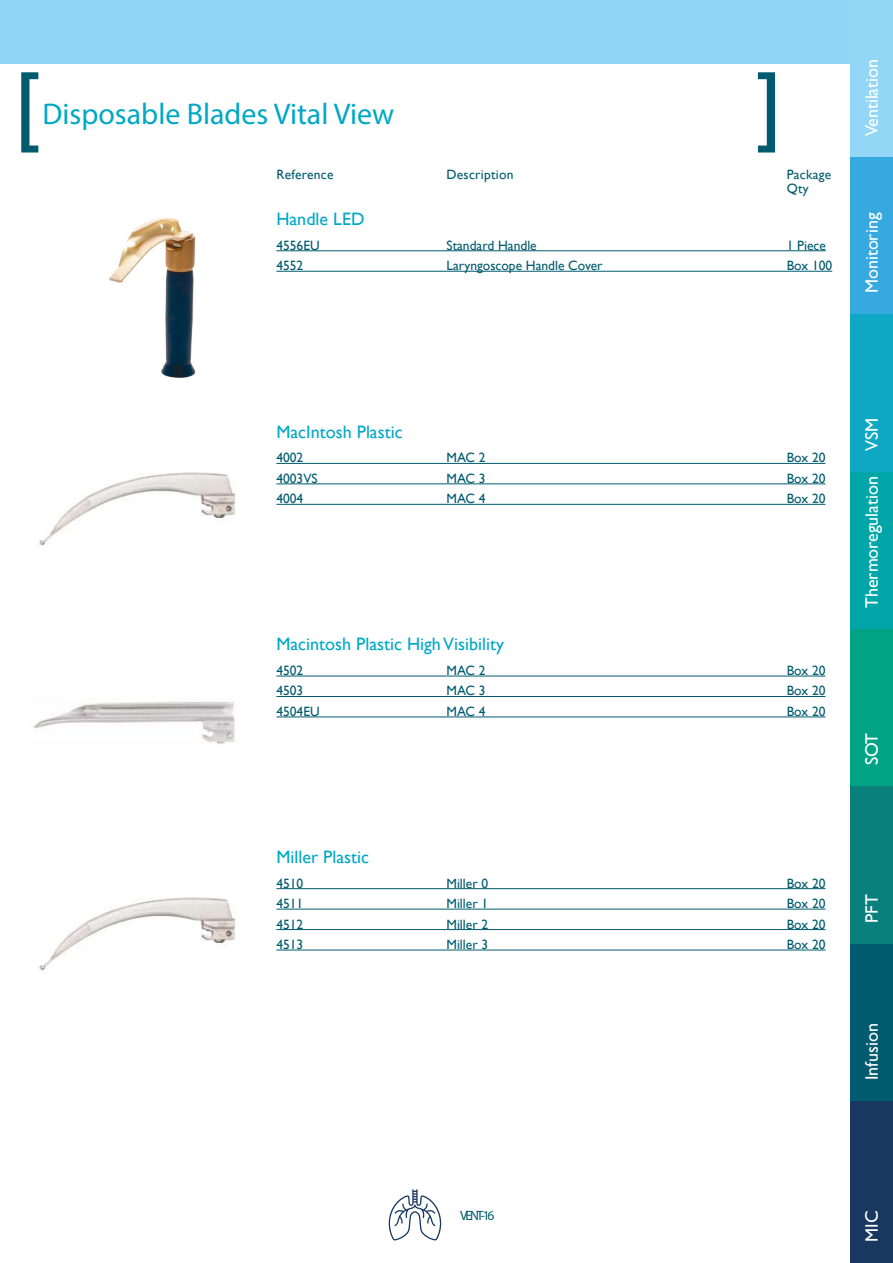
<style>
.page{position:relative;width:893px;height:1263px;background:#fff}
.page>*{position:absolute;margin:0;border:0;box-sizing:border-box;transform-origin:0 0}
.Item_Heading_1{font:30px "Myriad Pro";color:#00a8c5}
.Item_Heading_2{font:18px "Gill Sans";color:#00a8c5}
.t1{font:18px "Gill Sans";color:#fff}
.Item_General{font:13.5px "Gill Sans";color:#005b6e}
.Item_General-2{font:13.5px "Gill Sans";letter-spacing:.02em;color:#005b6e}
.t2{font:13.5px "Myriad Pro";letter-spacing:-.155em;color:#005b6e}
</style>
<div class="page">
<div style="left:0;top:0;width:893px;height:64px;background:#93d5f6"></div>
<svg style="left:389px;top:1189px;width:52px;height:51px"></svg>
<div style="left:850px;top:0;width:43px;height:157px;background:#94d6f5"></div>
<div style="left:850px;top:157px;width:43px;height:158px;background:#36a9e1"></div>
<div style="left:850px;top:315px;width:43px;height:157px;background:#0ea7c4"></div>
<div style="left:850px;top:472px;width:43px;height:157px;background:#00a6a7"></div>
<div style="left:850px;top:629px;width:43px;height:158px;background:#00a385"></div>
<div style="left:850px;top:787px;width:43px;height:157px;background:#0a807d"></div>
<div style="left:850px;top:944px;width:43px;height:157px;background:#005b6e"></div>
<div style="left:850px;top:1101px;width:43px;height:162px;background:#18385f"></div>
<hr style="left:276px;top:250px;width:550px;height:1px;background:#005b6e">
<hr style="left:276px;top:271px;width:556px;height:1px;background:#005b6e">
<img style="left:39px;top:472px;width:197px;height:74px">
<hr style="left:276px;top:463px;width:549px;height:1px;background:#005b6e">
<hr style="left:276px;top:483px;width:549px;height:1px;background:#005b6e">
<hr style="left:276px;top:504px;width:549px;height:1px;background:#005b6e">
<img style="left:33px;top:701px;width:202px;height:43px">
<hr style="left:276px;top:888px;width:549px;height:1px;background:#005b6e">
<hr style="left:276px;top:909px;width:549px;height:1px;background:#005b6e">
<hr style="left:276px;top:929px;width:549px;height:1px;background:#005b6e">
<hr style="left:276px;top:950px;width:549px;height:1px;background:#005b6e">
<img style="left:109px;top:217px;width:87px;height:161px">
<hr style="left:276px;top:676px;width:549px;height:1px;background:#005b6e">
<hr style="left:276px;top:696px;width:549px;height:1px;background:#005b6e">
<hr style="left:276px;top:717px;width:549px;height:1px;background:#005b6e">
<img style="left:39px;top:897px;width:197px;height:74px">
<svg style="left:21px;top:72px;width:17px;height:81px"></svg>
<svg style="left:758px;top:72px;width:17px;height:81px"></svg>
<p class="Item_Heading_1" style="left:43px;top:95px;width:353px">Disposable Blades Vital View</p>
<p class="Item_General-2" style="left:276px;top:167px;width:59px">Reference</p>
<p class="Item_General-2" style="left:446px;top:167px;width:69px">Description</p>
<p class="Item_General-2" style="left:787px;top:167px;width:46px">Package</p>
<p class="Item_General" style="left:787px;top:181px;width:24px">Qty</p>
<p class="Item_Heading_2" style="left:276px;top:209px;width:90px">Handle LED</p>
<p class="Item_General" style="left:276px;top:237px;width:45px">4556EU</p>
<p class="Item_General" style="left:446px;top:237px;width:92px">Standard Handle</p>
<p class="Item_General" style="left:787px;top:237px;width:41px">1 Piece</p>
<p class="Item_General" style="left:276px;top:258px;width:28px">4552</p>
<p class="Item_General" style="left:446px;top:258px;width:158px">Laryngoscope Handle Cover</p>
<p class="Item_General" style="left:787px;top:258px;width:47px">Box 100</p>
<h2 class="t1" style="left:861px;top:136px;width:79px;rotate:-90deg">Ventilation</h2>
<h2 class="t1" style="left:861px;top:293px;width:82px;rotate:-90deg">Monitoring</h2>
<p class="Item_Heading_2" style="left:276px;top:421px;width:128px">MacIntosh Plastic</p>
<p class="Item_General" style="left:276px;top:450px;width:28px">4002</p>
<p class="Item_General" style="left:446px;top:450px;width:41px">MAC 2</p>
<p class="Item_General" style="left:787px;top:450px;width:40px">Box 20</p>
<p class="Item_General" style="left:276px;top:470px;width:43px">4003VS</p>
<p class="Item_General" style="left:446px;top:470px;width:41px">MAC 3</p>
<p class="Item_General" style="left:787px;top:470px;width:40px">Box 20</p>
<p class="Item_General" style="left:276px;top:491px;width:28px">4004</p>
<p class="Item_General" style="left:446px;top:491px;width:41px">MAC 4</p>
<p class="Item_General" style="left:787px;top:491px;width:40px">Box 20</p>
<p class="Item_Heading_2" style="left:276px;top:634px;width:229px">Macintosh Plastic High Visibility</p>
<p class="Item_General" style="left:276px;top:663px;width:28px">4502</p>
<p class="Item_General" style="left:446px;top:663px;width:41px">MAC 2</p>
<p class="Item_General" style="left:787px;top:663px;width:40px">Box 20</p>
<p class="Item_General" style="left:276px;top:683px;width:28px">4503</p>
<p class="Item_General" style="left:446px;top:683px;width:41px">MAC 3</p>
<p class="Item_General" style="left:787px;top:683px;width:40px">Box 20</p>
<p class="Item_General" style="left:276px;top:703px;width:45px">4504EU</p>
<p class="Item_General" style="left:446px;top:703px;width:41px">MAC 4</p>
<p class="Item_General" style="left:787px;top:703px;width:40px">Box 20</p>
<p class="Item_Heading_2" style="left:276px;top:846px;width:94px">Miller Plastic</p>
<p class="Item_General" style="left:276px;top:875px;width:28px">4510</p>
<p class="Item_General" style="left:446px;top:875px;width:43px">Miller 0</p>
<p class="Item_General" style="left:787px;top:875px;width:40px">Box 20</p>
<p class="Item_General" style="left:276px;top:896px;width:28px">4511</p>
<p class="Item_General" style="left:446px;top:896px;width:43px">Miller 1</p>
<p class="Item_General" style="left:787px;top:896px;width:40px">Box 20</p>
<p class="Item_General" style="left:276px;top:916px;width:28px">4512</p>
<p class="Item_General" style="left:446px;top:916px;width:43px">Miller 2</p>
<p class="Item_General" style="left:787px;top:916px;width:40px">Box 20</p>
<p class="Item_General" style="left:276px;top:936px;width:28px">4513</p>
<p class="Item_General" style="left:446px;top:936px;width:43px">Miller 3</p>
<p class="Item_General" style="left:787px;top:936px;width:40px">Box 20</p>
<h2 class="t1" style="left:861px;top:451px;width:35px;rotate:-90deg">VSM</h2>
<h2 class="t1" style="left:861px;top:608px;width:134px;rotate:-90deg">Thermoregulation</h2>
<h2 class="t1" style="left:861px;top:765px;width:34px;rotate:-90deg">SOT</h2>
<h2 class="t1" style="left:861px;top:923px;width:30px;rotate:-90deg">PFT</h2>
<h2 class="t1" style="left:861px;top:1080px;width:58px;rotate:-90deg">Infusion</h2>
<p class="t2" style="left:460px;top:1207px;width:36px">VENT-16</p>
<h2 class="t1" style="left:861px;top:1242px;width:33px;rotate:-90deg">MIC</h2>
</div>
